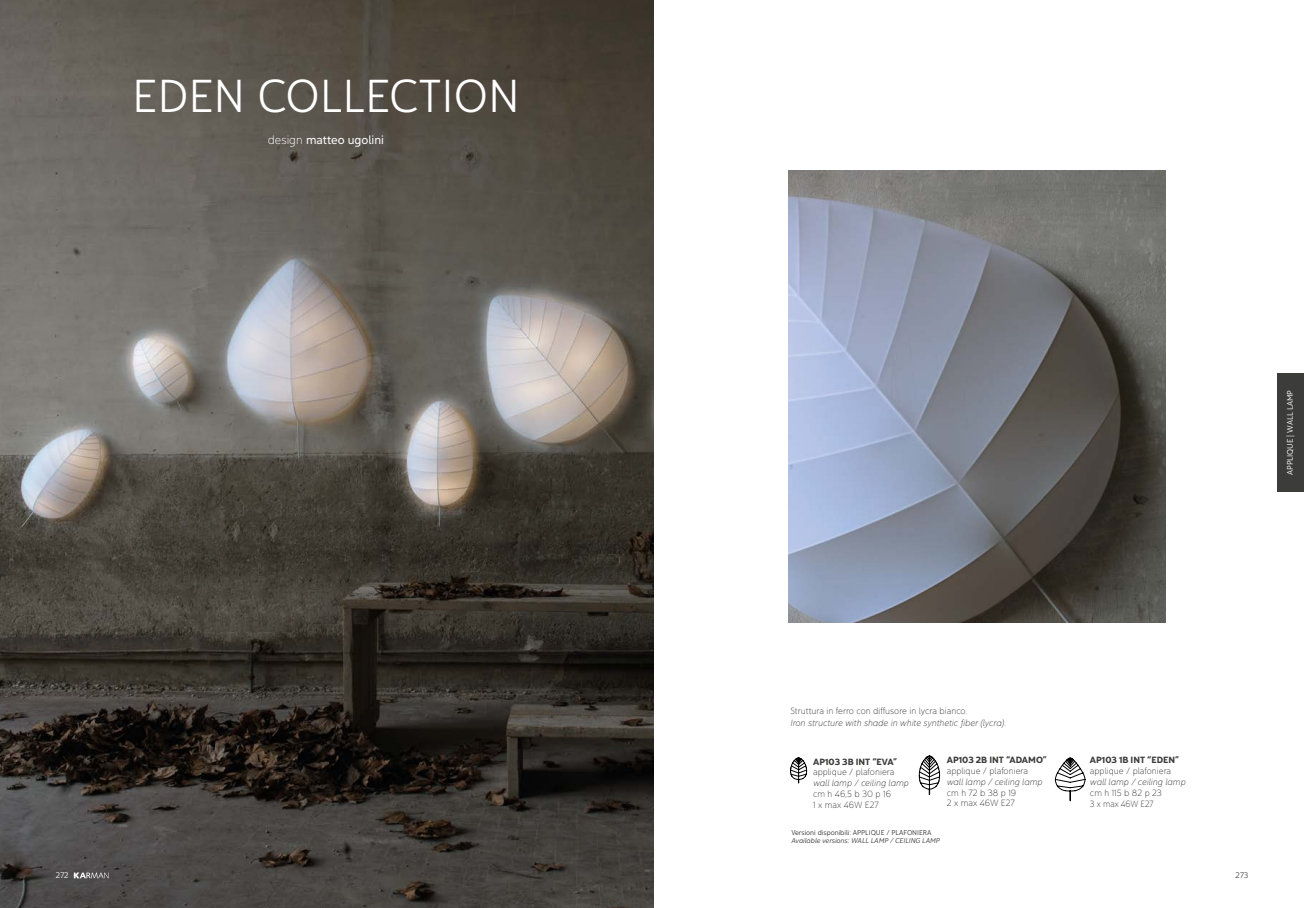
<style>
.page{position:relative;width:1304px;height:908px;background:#fff}
.page>*{position:absolute;margin:0;border:0;box-sizing:border-box;transform-origin:0 0}
.t1{font:46px "Yorkten Nor Lig";color:#fff}
.t2{font:12px "Yorkten Nor Reg";color:#fff}
.t3{font:9px/10.8px "Yorkten Nor Thi";color:#3c3c3b}
.t4{font:9px "Yorkten Nor Thi It";color:#3c3c3b}
.t5{font:9px "Yorkten Nor Bol";color:#3c3c3b}
.t6{font:8px "Yorkten Nor Boo";color:#fff}
.t7{font:8px "Yorkten Nor Lig";color:#3c3c3b}
.t8{font:8px "Yorkten Nor Lig";color:#fff}
.t9{font:7px "Yorkten Nor Boo";color:#3c3c3b}
.t10{font:7px "Yorkten Nor Boo It";color:#3c3c3b}
.s1{font-family:"Yorkten Nor Thi"}
</style>
<div class="page">
<div style="left:1277px;top:373px;width:27px;height:119px;background:#3c3c3b"></div>
<img style="left:0;top:0;width:653px;height:907px">
<svg style="left:74px;top:872px;width:35px;height:5px"></svg>
<svg style="left:919px;top:755px;width:21px;height:39px"></svg>
<svg style="left:790px;top:757px;width:17px;height:25px"></svg>
<img style="left:789px;top:171px;width:377px;height:450px">
<svg style="left:1055px;top:757px;width:30px;height:43px"></svg>
<h1 class="t1" style="left:132px;top:67px;width:389px">EDEN COLLECTION</h1>
<h2 class="t2" style="left:268px;top:132px;width:118px"><span class="s1">design</span> matteo ugolini</h2>
<p class="t8" style="left:56px;top:870px;width:14px">272</p>
<p class="t6" style="left:1285px;top:475px;width:86px;rotate:-90deg">APPLIQUE | WALL LAMP</p>
<p class="t3" style="left:790px;top:704px;width:179px">Struttura in ferro con diffusore in lycra bianco.</p>
<p class="t4" style="left:790px;top:716px;width:217px">Iron structure with shade in white synthetic fiber (lycra).</p>
<p class="t5" style="left:813px;top:755px;width:85px">AP103 3B INT “EVA”</p>
<p class="t3" style="left:813px;top:766px;width:83px">applique / plafoniera</p>
<p class="t4" style="left:813px;top:777px;width:97px">wall lamp / ceiling lamp</p>
<p class="t3" style="left:813px;top:788px;width:79px">cm h 46,5 b 30 p 16<br>1 x max 46W E27</p>
<p class="t9" style="left:791px;top:827px;width:142px">Versioni disponibili: APPLIQUE / PLAFONIERA</p>
<p class="t10" style="left:791px;top:836px;width:150px">Available versions: WALL LAMP / CEILING LAMP</p>
<p class="t5" style="left:947px;top:753px;width:102px">AP103 2B INT “ADAMO”</p>
<p class="t3" style="left:947px;top:765px;width:83px">applique / plafoniera</p>
<p class="t4" style="left:947px;top:775px;width:97px">wall lamp / ceiling lamp</p>
<p class="t3" style="left:947px;top:786px;width:71px">cm h 72 b 38 p 19<br>2 x max 46W E27</p>
<p class="t5" style="left:1090px;top:753px;width:91px">AP103 1B INT “EDEN”</p>
<p class="t3" style="left:1090px;top:765px;width:83px">applique / plafoniera</p>
<p class="t4" style="left:1090px;top:776px;width:97px">wall lamp / ceiling lamp</p>
<p class="t3" style="left:1090px;top:786px;width:74px">cm h 115 b 82 p 23<br>3 x max 46W E27</p>
<p class="t7" style="left:1236px;top:870px;width:14px">273</p>
</div>
